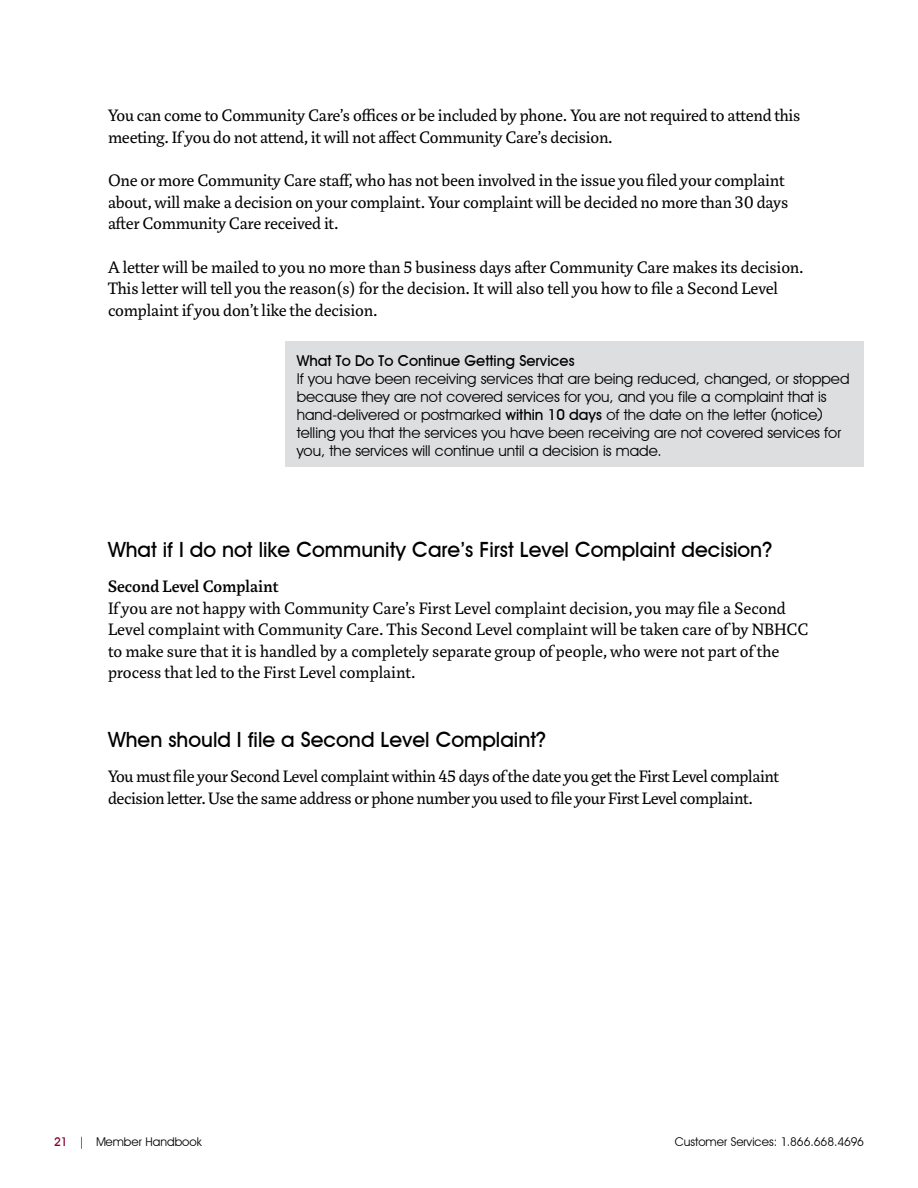
<style>
.page{position:relative;width:918px;height:1188px;background:#fff}
.page>*{position:absolute;margin:0;border:0;box-sizing:border-box;transform-origin:0 0}
.t1{font:700 21px "Decker";color:#000}
.t2{font:18px/21.6px "Marat Pro";letter-spacing:-.01em;color:#000}
.t3{font:500 18px "Marat Pro";color:#000}
.t4{font:15px/18px "Decker";color:#000}
.t5{font:700 15px "Decker";color:#000}
.t6{font:12px "Decker";color:#000}
.s1{font-weight:700}
.s2{font-weight:700;color:#840029}
</style>
<div class="page">
<div style="left:285px;top:341px;width:579px;height:126px;background:#dddee0"></div>
<p class="t2" style="left:108px;top:105px;width:694px">You can come to Community Care’s offices or be included by phone. You are not required to attend this meeting. If you do not attend, it will not affect Community Care’s decision.</p>
<p class="t2" style="left:108px;top:170px;width:682px">One or more Community Care staff, who has not been involved in the issue you filed your complaint about, will make a decision on your complaint. Your complaint will be decided no more than 30 days after Community Care received it.</p>
<p class="t2" style="left:108px;top:256px;width:697px">A letter will be mailed to you no more than 5 business days after Community Care makes its decision.<br>This letter will tell you the reason(s) for the decision. It will also tell you how to file a Second Level complaint if you don’t like the decision.</p>
<p class="t5" style="left:297px;top:351px;width:279px">What To Do To Continue Getting Services</p>
<p class="t4" style="left:297px;top:369px;width:554px">If you have been receiving services that are being reduced, changed, or stopped because they are not covered services for you, and you file a complaint that is hand-delivered or postmarked <span class="s1">within 10 days</span> of the date on the letter (notice) telling you that the services you have been receiving are not covered services for you, the services will continue until a decision is made.</p>
<p class="t1" style="left:108px;top:537px;width:666px">What if I do not like Community Care’s First Level Complaint decision?</p>
<p class="t3" style="left:108px;top:576px;width:172px">Second Level Complaint</p>
<p class="t2" style="left:108px;top:597px;width:702px">If you are not happy with Community Care’s First Level complaint decision, you may file a Second Level complaint with Community Care. This Second Level complaint will be taken care of by NBHCC to make sure that it is handled by a completely separate group of people, who were not part of the process that led to the First Level complaint.</p>
<p class="t1" style="left:108px;top:727px;width:440px">When should I file a Second Level Complaint?</p>
<p class="t2" style="left:108px;top:766px;width:672px">You must file your Second Level complaint within 45 days of the date you get the First Level complaint decision letter. Use the same address or phone number you used to file your First Level complaint.</p>
<p class="t6" style="left:54px;top:1134px;width:149px"><span class="s2">21</span> | Member Handbook</p>
<p class="t6" style="left:675px;top:1134px;width:191px">Customer Services: 1.866.668.4696</p>
</div>
